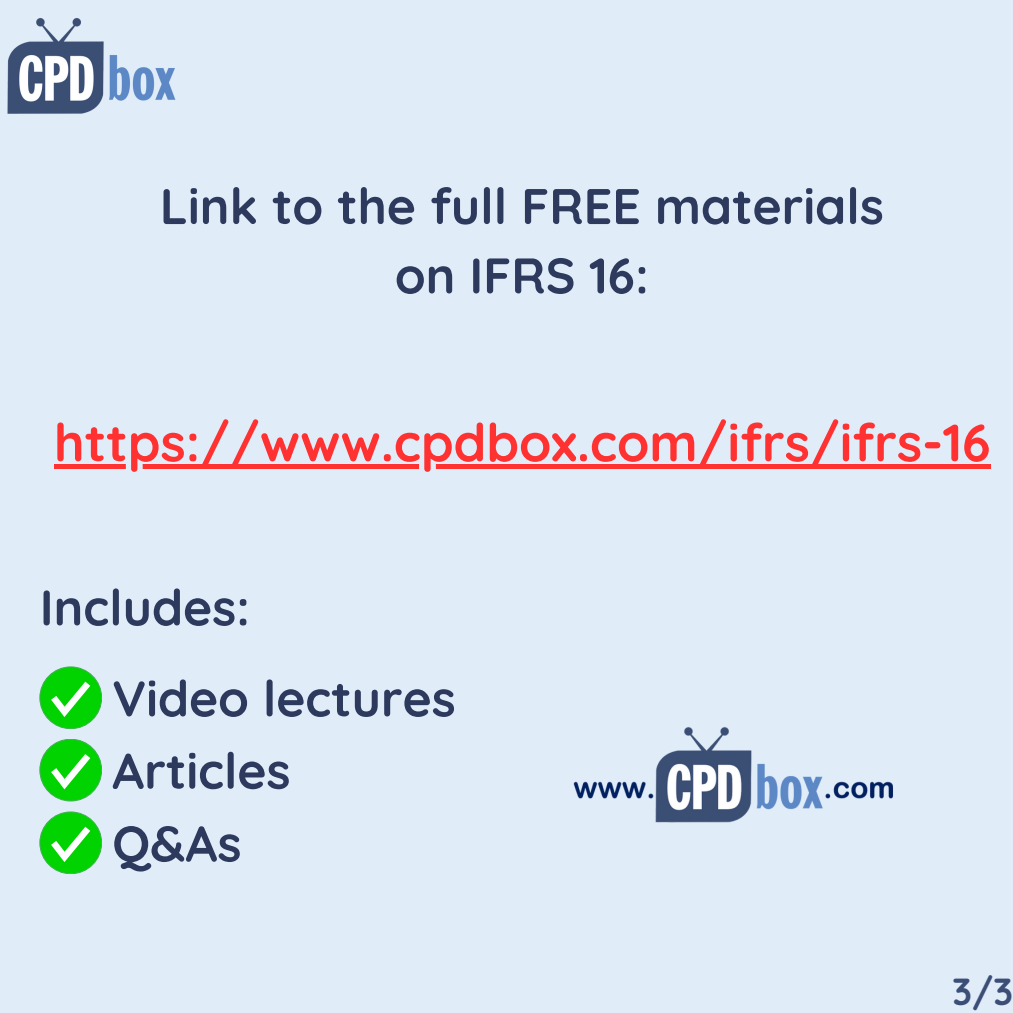
<style>
.page{position:relative;width:1013px;height:1013px;background:#fff}
.page>*{position:absolute;margin:0;border:0;box-sizing:border-box;transform-origin:0 0}
.t1{font:700 52.5px "Quicksand";color:#ff3131}
.t2{font:700 50px "Quicksand";color:#2d3a5d}
.t3{font:700 37.5px "Quicksand";color:#3b4e76}
</style>
<div class="page">
<div style="left:0;top:0;width:1012px;height:1012px;background:#e1ecf9"></div>
<img style="left:7px;top:18px;width:169px;height:96px">
<img style="left:573px;top:727px;width:320px;height:96px">
<div style="left:54px;top:464px;width:936px;height:5px;background:#ff3131"></div>
<div style="left:40px;top:667px;width:62px;height:61px;background:#00d300;border-radius:50%"></div>
<div style="left:40px;top:667px;width:62px;height:61px;border:1px solid #3fb24f;border-radius:50%"></div>
<svg style="left:51px;top:681px;width:39px;height:36px"></svg>
<div style="left:40px;top:739px;width:62px;height:62px;background:#00d300;border-radius:50%"></div>
<div style="left:40px;top:739px;width:62px;height:62px;border:1px solid #3fb24f;border-radius:50%"></div>
<svg style="left:51px;top:754px;width:39px;height:35px"></svg>
<div style="left:40px;top:812px;width:62px;height:61px;background:#00d300;border-radius:50%"></div>
<div style="left:40px;top:812px;width:62px;height:61px;border:1px solid #3fb24f;border-radius:50%"></div>
<svg style="left:51px;top:826px;width:39px;height:36px"></svg>
<p class="t2" style="left:160px;top:174px;width:725px">Link to the full FREE materials</p>
<p class="t2" style="left:395px;top:243px;width:255px">on IFRS 16:</p>
<p class="t1" style="left:54px;top:409px;width:938px">https://www.cpdbox.com/ifrs/ifrs-16</p>
<p class="t2" style="left:40px;top:575px;width:212px">Includes:</p>
<p class="t2" style="left:112px;top:666px;width:345px">Video lectures</p>
<p class="t2" style="left:112px;top:738px;width:180px">Articles</p>
<p class="t2" style="left:112px;top:811px;width:131px">Q&amp;As</p>
<p class="t3" style="left:952px;top:967px;width:62px">3/3</p>
</div>
